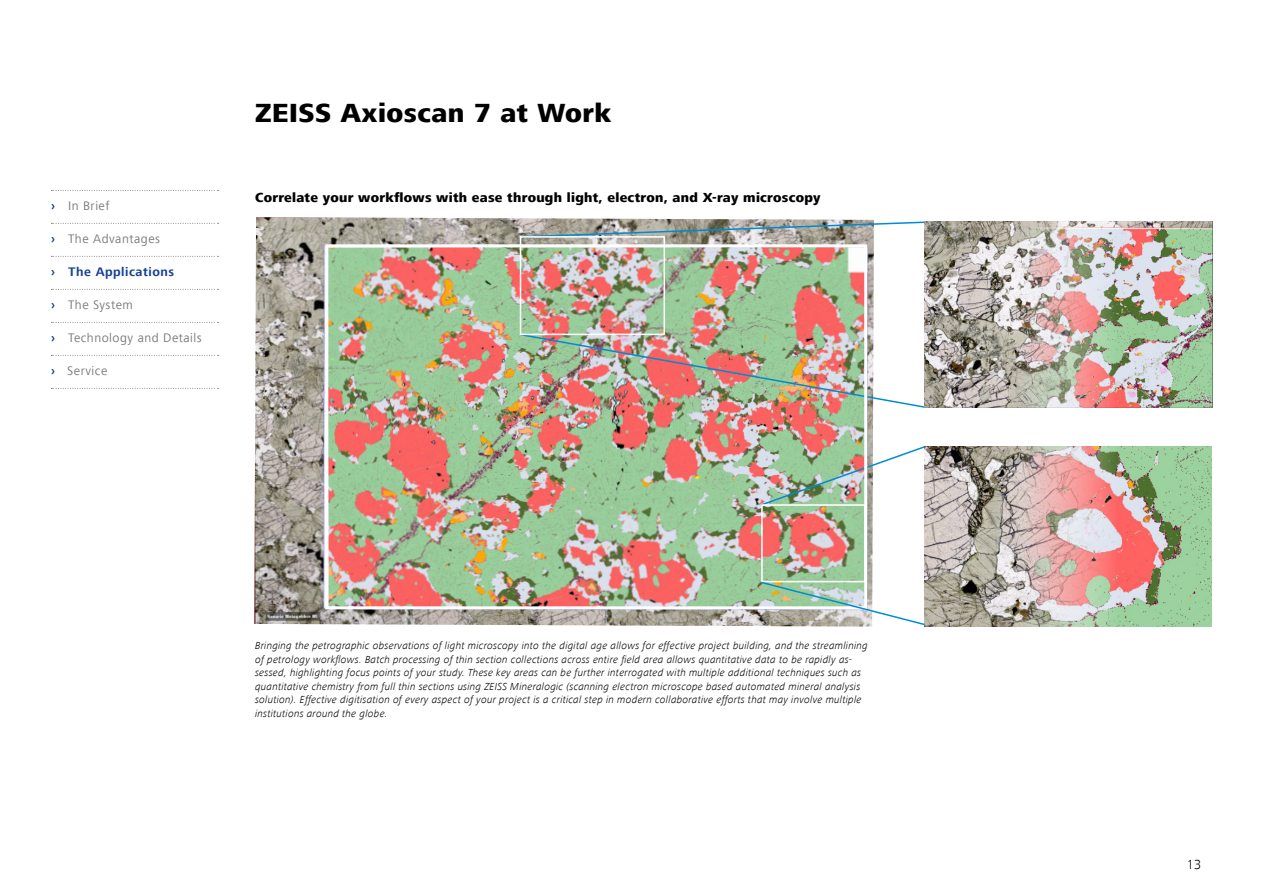
<style>
.page{position:relative;width:1263px;height:893px;background:#fff}
.page>*{position:absolute;margin:0;border:0;box-sizing:border-box;transform-origin:0 0}
.t1{font:800 27px "ZEISS Frutiger Next W1 G";letter-spacing:.02em;color:#000}
.t2{font:800 13.5px "ZEISS Frutiger Next W1 G";letter-spacing:.02em;color:#000}
.t3{font:300 13.5px "ZEISS Frutiger Next W1 G";color:#000}
.t4{font:12.75px "ZEISS Frutiger Next W1 G";letter-spacing:.04em;color:#7c7b7b}
.t5{font:700 12.75px "ZEISS Frutiger Next W1 G";letter-spacing:.04em;color:#164194}
.t6{font:italic 300 10.5px/13.5px "ZEISS Frutiger Next W1 G";letter-spacing:.02em;color:#000}
.s1{font-weight:700;color:#164194}
</style>
<div class="page">
<img style="left:254px;top:217px;width:620px;height:410px">
<img style="left:519px;top:333px;width:407px;height:76px">
<img style="left:519px;top:221px;width:405px;height:17px">
<img style="left:759px;top:445px;width:165px;height:62px">
<img style="left:924px;top:446px;width:287px;height:180px">
<img style="left:924px;top:221px;width:288px;height:186px">
<div style="left:761px;top:504px;width:105px;height:78px;border:2px solid #fff"></div>
<div style="left:520px;top:236px;width:145px;height:99px;border:2px solid #fff"></div>
<div style="left:325px;top:244px;width:542px;height:365px;border:3px solid #fff"></div>
<img style="left:759px;top:580px;width:167px;height:46px">
<svg style="left:51px;top:190px;width:168px;height:1px"></svg>
<svg style="left:51px;top:223px;width:168px;height:1px"></svg>
<svg style="left:51px;top:256px;width:168px;height:1px"></svg>
<svg style="left:51px;top:289px;width:168px;height:1px"></svg>
<svg style="left:51px;top:322px;width:168px;height:1px"></svg>
<svg style="left:51px;top:355px;width:168px;height:1px"></svg>
<svg style="left:51px;top:388px;width:168px;height:1px"></svg>
<p class="t4" style="left:51px;top:199px;width:60px"><span class="s1">›</span> In Brief</p>
<p class="t4" style="left:51px;top:232px;width:111px"><span class="s1">›</span> The Advantages</p>
<p class="t5" style="left:51px;top:265px;width:125px">› The Applications</p>
<p class="t4" style="left:51px;top:298px;width:83px"><span class="s1">›</span> The System</p>
<p class="t4" style="left:51px;top:331px;width:152px"><span class="s1">›</span> Technology and Details</p>
<p class="t4" style="left:51px;top:364px;width:58px"><span class="s1">›</span> Service</p>
<h1 class="t1" style="left:255px;top:97px;width:358px">ZEISS Axioscan 7 at Work</h1>
<p class="t2" style="left:255px;top:189px;width:567px">Correlate your workflows with ease through light, electron, and X-ray microscopy</p>
<p class="t6" style="left:255px;top:639px;width:614px">Bringing the petrographic observations of light microscopy into the digital age allows for effective project building, and the streamlining of petrology workflows. Batch processing of thin section collections across entire field area allows quantitative data to be rapidly as&shy;sessed, highlighting focus points of your study. These key areas can be further interrogated with multiple additional techniques such as quantitative chemistry from full thin sections using ZEISS Mineralogic (scanning electron microscope based automated mineral analysis solution). Effective digitisation of every aspect of your project is a critical step in modern collaborative efforts that may involve multiple institutions around the globe.</p>
<p class="t3" style="left:1187px;top:856px;width:16px">13</p>
</div>
